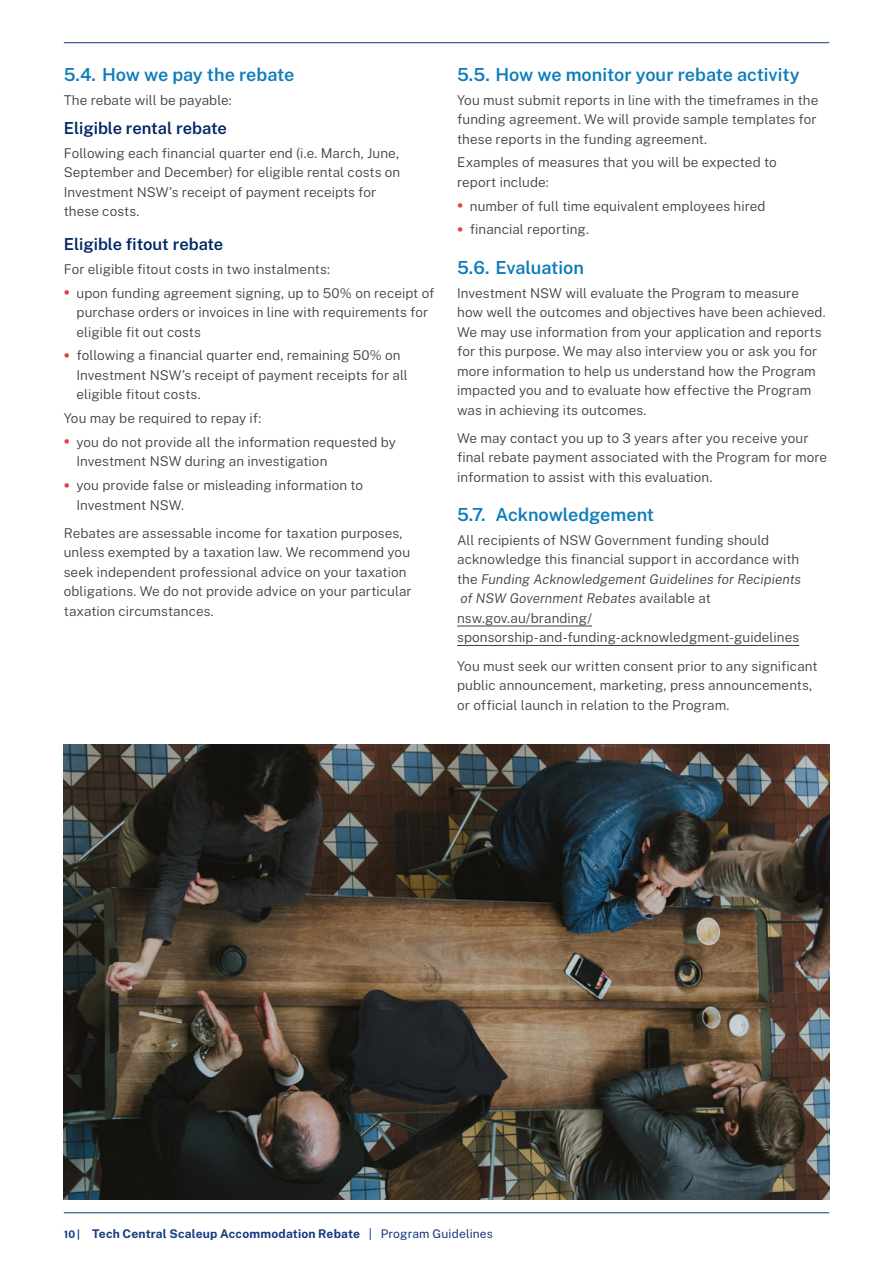
<style>
.page{position:relative;width:893px;height:1263px;background:#fff}
.page>*{position:absolute;margin:0;border:0;box-sizing:border-box;transform-origin:0 0}
.t1{font:600 18px "Public Sans";color:#0d7cba}
.t2{font:600 16.5px "Public Sans";letter-spacing:-.005em;color:#002664}
.Body{font:300 13.5px/19.5px "Public Sans";letter-spacing:.005em;color:#414042}
.Bullet_L1{font:300 13.5px/19.5px "Public Sans";letter-spacing:.005em;color:#414042}
.Body_above_bullets{font:300 13.5px/19.5px "Public Sans";letter-spacing:.005em;color:#414042;text-align:justify}
.Bullet_L1_last{font:300 13.5px/19.5px "Public Sans";letter-spacing:.005em;color:#414042}
.t3{font:700 12px "Public Sans";letter-spacing:.015em;color:#15397f}
.s1{font-weight:700;font-size:18px;color:#e53d4a}
.s2{font-style:italic}
.s3{font-size:10.5px}
.s4{font-weight:400}
</style>
<div class="page">
<hr style="left:64px;top:42px;width:765px;height:1px;background:#15397f">
<hr style="left:64px;top:1212px;width:765px;height:1px;background:#15397f">
<hr style="left:457px;top:626px;width:135px;height:1px;background:#414042">
<hr style="left:457px;top:645px;width:342px;height:1px;background:#414042">
<img style="left:64px;top:744px;width:765px;height:455px">
<p class="t1" style="left:64px;top:61px;width:232px">5.4. How we pay the rebate</p>
<p class="Body_above_bullets" style="left:64px;top:89px;width:169px">The rebate will be payable:</p>
<h3 class="t2" style="left:64px;top:116px;width:165px">Eligible rental rebate</h3>
<p class="Body" style="left:64px;top:142px;width:338px">Following each financial quarter end (i.e. March, June, September and December) for eligible rental costs on Investment NSW’s receipt of payment receipts for these costs.</p>
<h3 class="t2" style="left:64px;top:232px;width:161px">Eligible fitout rebate</h3>
<p class="Body_above_bullets" style="left:64px;top:258px;width:268px">For eligible fitout costs in two instalments:</p>
<p class="Bullet_L1" style="left:77px;top:282px;width:360px;text-indent:-13px"><span class="s1">•</span> upon funding agreement signing, up to 50% on receipt of purchase orders or invoices in line with requirements for eligible fit out costs</p>
<p class="Bullet_L1" style="left:77px;top:345px;width:333px;text-indent:-13px"><span class="s1">•</span> following a financial quarter end, remaining 50% on<br>Investment NSW’s receipt of payment receipts for all eligible fitout costs.</p>
<p class="Body_above_bullets" style="left:64px;top:408px;width:199px">You may be required to repay if:</p>
<p class="Bullet_L1" style="left:77px;top:431px;width:321px;text-indent:-13px"><span class="s1">•</span> you do not provide all the information requested by<br>Investment NSW during an investigation</p>
<p class="Bullet_L1_last" style="left:77px;top:475px;width:288px;text-indent:-13px"><span class="s1">•</span> you provide false or misleading information to<br>Investment NSW.</p>
<p class="Body" style="left:64px;top:522px;width:350px">Rebates are assessable income for taxation purposes, unless exempted by a taxation law. We recommend you seek independent professional advice on your taxation obligations. We do not provide advice on your particular taxation circumstances.</p>
<p class="t1" style="left:457px;top:61px;width:344px">5.5. How we monitor your rebate activity</p>
<p class="Body_above_bullets" style="left:457px;top:89px;width:363px">You must submit reports in line with the timeframes in the funding agreement. We will provide sample templates for these reports in the funding agreement.</p>
<p class="Body_above_bullets" style="left:457px;top:152px;width:321px">Examples of measures that you will be expected to report include:</p>
<p class="Bullet_L1" style="left:457px;top:195px;width:310px"><span class="s1">•</span> number of full time equivalent employees hired</p>
<p class="Bullet_L1_last" style="left:457px;top:219px;width:133px"><span class="s1">•</span> financial reporting.</p>
<p class="t1" style="left:457px;top:254px;width:128px">5.6. Evaluation</p>
<p class="Body" style="left:457px;top:282px;width:370px">Investment NSW will evaluate the Program to measure how well the outcomes and objectives have been achieved.<br>We may use information from your application and reports for this purpose. We may also interview you or ask you for more information to help us understand how the Program impacted you and to evaluate how effective the Program was in achieving its outcomes.</p>
<p class="Body" style="left:457px;top:427px;width:372px">We may contact you up to 3 years after you receive your final rebate payment associated with the Program for more information to assist with this evaluation.</p>
<p class="t1" style="left:457px;top:501px;width:199px">5.7. Acknowledgement</p>
<p class="Body" style="left:457px;top:529px;width:345px">All recipients of NSW Government funding should acknowledge this financial support in accordance with the <span class="s2">Funding Acknowledgement Guidelines for Recipients of NSW Government Rebates</span> available at nsw.gov.au/branding/ sponsorship-and-funding-acknowledgment-guidelines</p>
<p class="Body" style="left:457px;top:655px;width:362px">You must seek our written consent prior to any significant public announcement, marketing, press announcements, or official launch in relation to the Program.</p>
<p class="t3" style="left:64px;top:1225px;width:431px"><span class="s3">10 |</span> Tech Central Scaleup Accommodation Rebate <span class="s4">| Program Guidelines</span></p>
</div>
